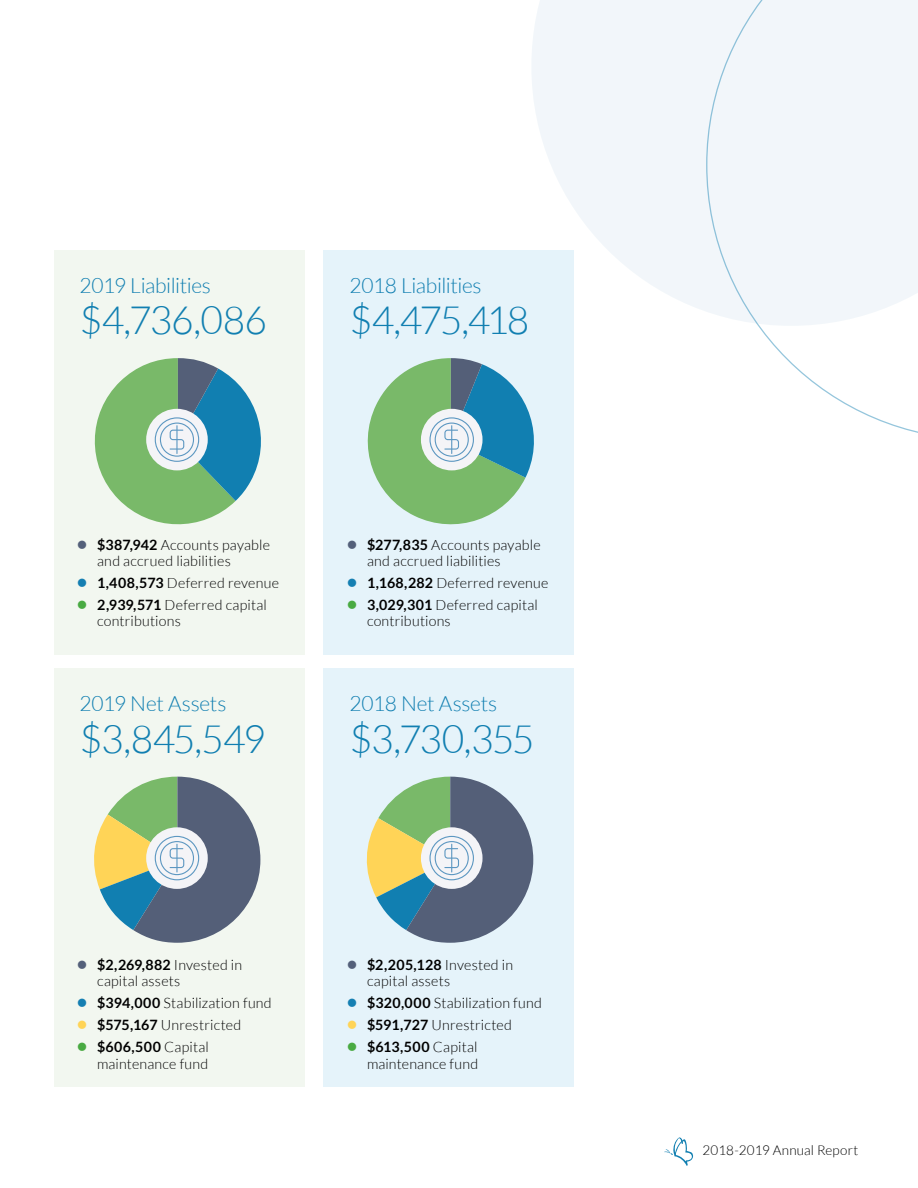
<style>
.page{position:relative;width:918px;height:1188px;background:#fff}
.page>*{position:absolute;margin:0;border:0;box-sizing:border-box;transform-origin:0 0}
.t1{font:300 39px "Lato";letter-spacing:-.055em;color:#117fb1}
.t2{font:300 21px "Lato";letter-spacing:-.015em;color:#117fb1}
.t3{font:300 14.25px/16.5px "Lato";letter-spacing:.015em;color:#000}
.t4{font:300 13.5px "Lato";letter-spacing:.01em;color:#000}
.s1{color:#54607a}
.s2{font-weight:700}
.s3{color:#157fb2}
.s4{color:#49aa42}
.s5{color:#ffd457}
</style>
<div class="page">
<svg style="left:664px;top:1137px;width:29px;height:29px"></svg>
<div style="left:323px;top:250px;width:251px;height:405px;background:#e5f3fa"></div>
<svg style="left:367px;top:358px;width:167px;height:167px"></svg>
<div style="left:323px;top:668px;width:251px;height:419px;background:#e5f3fa"></div>
<svg style="left:366px;top:777px;width:167px;height:166px"></svg>
<div style="left:54px;top:250px;width:251px;height:405px;background:#f2f7f0"></div>
<svg style="left:94px;top:358px;width:167px;height:167px"></svg>
<div style="left:54px;top:668px;width:251px;height:419px;background:#f2f7f0"></div>
<svg style="left:94px;top:777px;width:166px;height:166px"></svg>
<svg style="left:532px;top:0;width:174px;height:311px;fill:#f2f6fa"></svg>
<svg style="left:706px;top:0;width:212px;height:433px"></svg>
<h2 class="t2" style="left:79px;top:274px;width:133px">2019 Liabilities</h2>
<h1 class="t1" style="left:79px;top:299px;width:189px">$4,736,086</h1>
<h2 class="t2" style="left:349px;top:274px;width:134px">2018 Liabilities</h2>
<h1 class="t1" style="left:349px;top:299px;width:182px">$4,475,418</h1>
<p class="t3" style="left:97px;top:536px;width:175px;text-indent:-20px"><span class="s1">●</span> <span class="s2">$387,942</span> Accounts payable and accrued liabilities</p>
<p class="t3" style="left:77px;top:575px;width:204px"><span class="s3">●</span> <span class="s2">1,408,573</span> Deferred revenue</p>
<p class="t3" style="left:97px;top:597px;width:171px;text-indent:-20px"><span class="s4">●</span> <span class="s2">2,939,571</span> Deferred capital contributions</p>
<h2 class="t2" style="left:79px;top:692px;width:149px">2019 Net Assets</h2>
<h1 class="t1" style="left:79px;top:718px;width:188px">$3,845,549</h1>
<p class="t3" style="left:367px;top:536px;width:175px;text-indent:-20px"><span class="s1">●</span> <span class="s2">$277,835</span> Accounts payable and accrued liabilities</p>
<p class="t3" style="left:347px;top:575px;width:203px"><span class="s3">●</span> <span class="s2">1,168,282</span> Deferred revenue</p>
<p class="t3" style="left:367px;top:597px;width:172px;text-indent:-20px"><span class="s4">●</span> <span class="s2">3,029,301</span> Deferred capital contributions</p>
<h2 class="t2" style="left:349px;top:692px;width:149px">2018 Net Assets</h2>
<h1 class="t1" style="left:349px;top:718px;width:186px">$3,730,355</h1>
<p class="t3" style="left:97px;top:957px;width:147px;text-indent:-20px"><span class="s1">●</span> <span class="s2">$2,269,882</span> Invested in capital assets</p>
<p class="t3" style="left:77px;top:995px;width:196px"><span class="s3">●</span> <span class="s2">$394,000</span> Stabilization fund</p>
<p class="t3" style="left:77px;top:1017px;width:166px"><span class="s5">●</span> <span class="s2">$575,167</span> Unrestricted</p>
<p class="t3" style="left:77px;top:1039px;width:133px;text-align:right"><span class="s4">●</span> <span class="s2">$606,500</span> Capital maintenance fund</p>
<p class="t3" style="left:367px;top:957px;width:148px;text-indent:-20px"><span class="s1">●</span> <span class="s2">$2,205,128</span> Invested in capital assets</p>
<p class="t3" style="left:347px;top:995px;width:197px"><span class="s3">●</span> <span class="s2">$320,000</span> Stabilization fund</p>
<p class="t3" style="left:347px;top:1017px;width:167px"><span class="s5">●</span> <span class="s2">$591,727</span> Unrestricted</p>
<p class="t3" style="left:347px;top:1039px;width:133px;text-align:right"><span class="s4">●</span> <span class="s2">$613,500</span> Capital maintenance fund</p>
<p class="t4" style="left:702px;top:1143px;width:158px">2018-2019 Annual Report</p>
</div>
